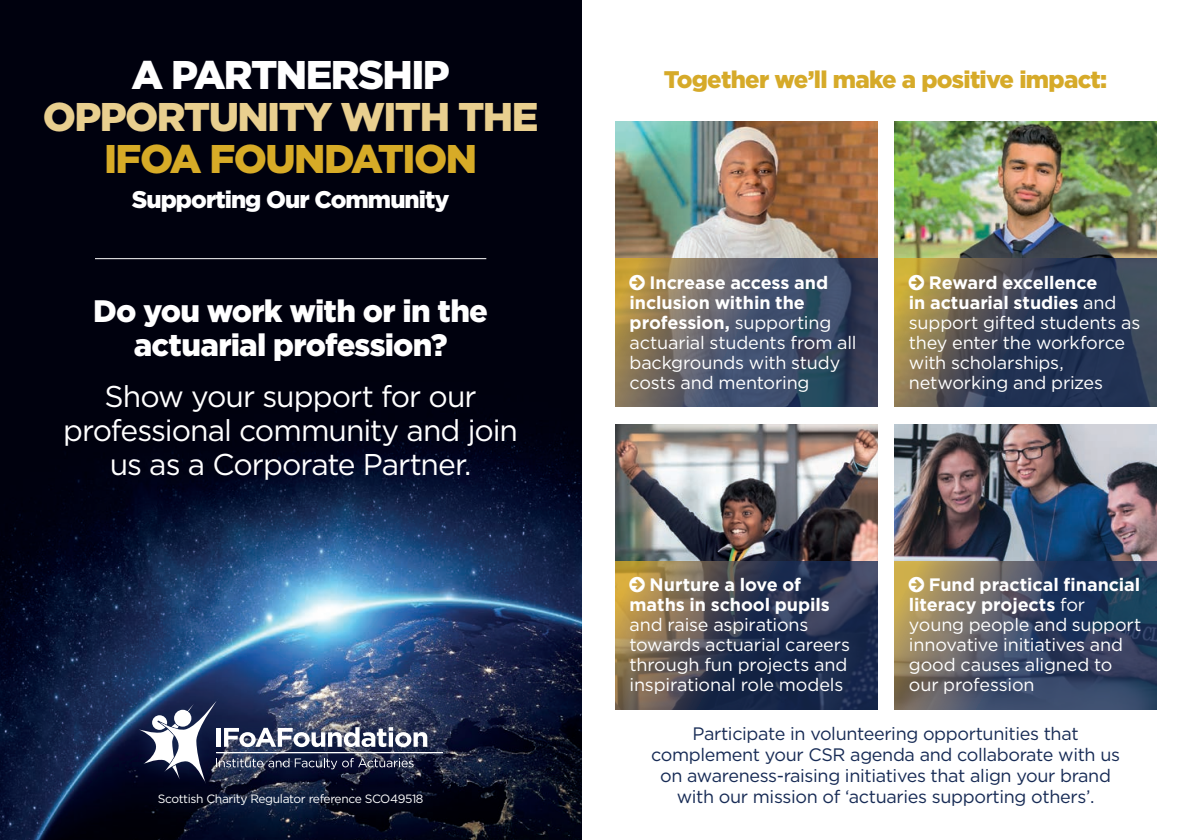
<style>
.page{position:relative;width:1191px;height:840px;background:#fff}
.page>*{position:absolute;margin:0;border:0;box-sizing:border-box;transform-origin:0 0}
.t1{font:900 40px "Gotham";letter-spacing:-.04em;color:#e9cf8f}
.t2{font:900 40px "Gotham";letter-spacing:-.04em;color:#d7ab27}
.t3{font:900 40px "Gotham";letter-spacing:-.04em;color:#fff}
.t4{font:900 31px/34px "Gotham";letter-spacing:-.025em;color:#fff;text-align:center}
.t5{font:30px/34px "Gotham";letter-spacing:-.035em;color:#fff;text-align:center}
.t6{font:900 24px "Gotham";letter-spacing:-.03em;color:#d6aa29}
.t7{font:900 24px "Gotham";letter-spacing:-.04em;color:#fff}
.t8{font:18px/20px "Gotham";letter-spacing:-.01em;color:#fff}
.t9{font:18px/21px "Gotham";letter-spacing:-.02em;color:#172b55;text-align:center}
.t10{font:700 18px/20px "Gotham";letter-spacing:-.005em;color:#fff;text-align:center}
.t11{font:12px "Gotham";letter-spacing:-.03em;color:#fff}
.s1{font-weight:700}
</style>
<div class="page">
<img style="left:615px;top:424px;width:262px;height:137px">
<img style="left:894px;top:424px;width:263px;height:137px">
<svg style="left:894px;top:561px;width:263px;height:148px;background:#4f5661"></svg>
<svg style="left:615px;top:561px;width:262px;height:148px;background:#45464f"></svg>
<img style="left:894px;top:122px;width:263px;height:136px">
<svg style="left:894px;top:258px;width:263px;height:148px;background:#484d53"></svg>
<img style="left:0;top:0;width:581px;height:839px">
<hr style="left:95px;top:258px;width:391px;height:1px;background:#fff">
<div style="left:125px;top:685px;width:332px;height:110px;background:#172b55;opacity:.9"></div>
<hr style="left:216px;top:752px;width:227px;height:1px;background:#fff">
<svg style="left:138px;top:696px;width:289px;height:87px;background:#525b76"></svg>
<div style="left:141px;top:776px;width:299px;height:46px;background:#172b55;opacity:.9"></div>
<img style="left:615px;top:122px;width:262px;height:136px">
<svg style="left:615px;top:258px;width:262px;height:148px;background:#595c62"></svg>
<svg style="left:629px;top:274px;width:16px;height:16px"></svg>
<svg style="left:909px;top:274px;width:15px;height:16px"></svg>
<svg style="left:629px;top:576px;width:16px;height:16px"></svg>
<svg style="left:909px;top:576px;width:15px;height:16px"></svg>
<h1 class="t3" style="left:131px;top:47px;width:320px">A PARTNERSHIP</h1>
<h1 class="t1" style="left:43px;top:89px;width:497px">OPPORTUNITY WITH THE</h1>
<h1 class="t2" style="left:104px;top:131px;width:374px">IFOA FOUNDATION</h1>
<h3 class="t7" style="left:132px;top:183px;width:319px">Supporting Our Community</h3>
<h2 class="t4" style="left:93px;top:293px;width:396px">Do you work with or in the actuarial profession?</h2>
<h3 class="t5" style="left:63px;top:378px;width:456px">Show your support for our professional community and join us as a Corporate Partner.</h3>
<p class="t11" style="left:158px;top:791px;width:267px">Scottish Charity Regulator reference SCO49518</p>
<h3 class="t6" style="left:664px;top:63px;width:445px">Together we’ll make a positive impact:</h3>
<p class="t8" style="left:629px;top:272px;width:229px;text-indent:20px"><span class="s1">Increase access and inclusion within the profession,</span> supporting actuarial students from all backgrounds with study costs and mentoring</p>
<p class="t8" style="left:909px;top:271px;width:233px;text-indent:20px"><span class="s1">Reward excellence<br>in actuarial studies</span> and support gifted students as they enter the workforce with scholarships, networking and prizes</p>
<p class="t8" style="left:909px;top:574px;width:234px;text-indent:20px"><span class="s1">Fund practical financial literacy projects</span> for young people and support innovative initiatives and good causes aligned to our profession</p>
<p class="t9" style="left:651px;top:722px;width:470px">Participate in volunteering opportunities that complement your CSR agenda and collaborate with us on awareness-raising initiatives that align your brand with our mission of ‘actuaries supporting others’.</p>
<p class="t10" style="left:629px;top:574px;width:202px">Nurture a love of maths in school pupils</p>
<p class="t8" style="left:629px;top:614px;width:222px">and raise aspirations towards actuarial careers through fun projects and inspirational role models</p>
</div>
